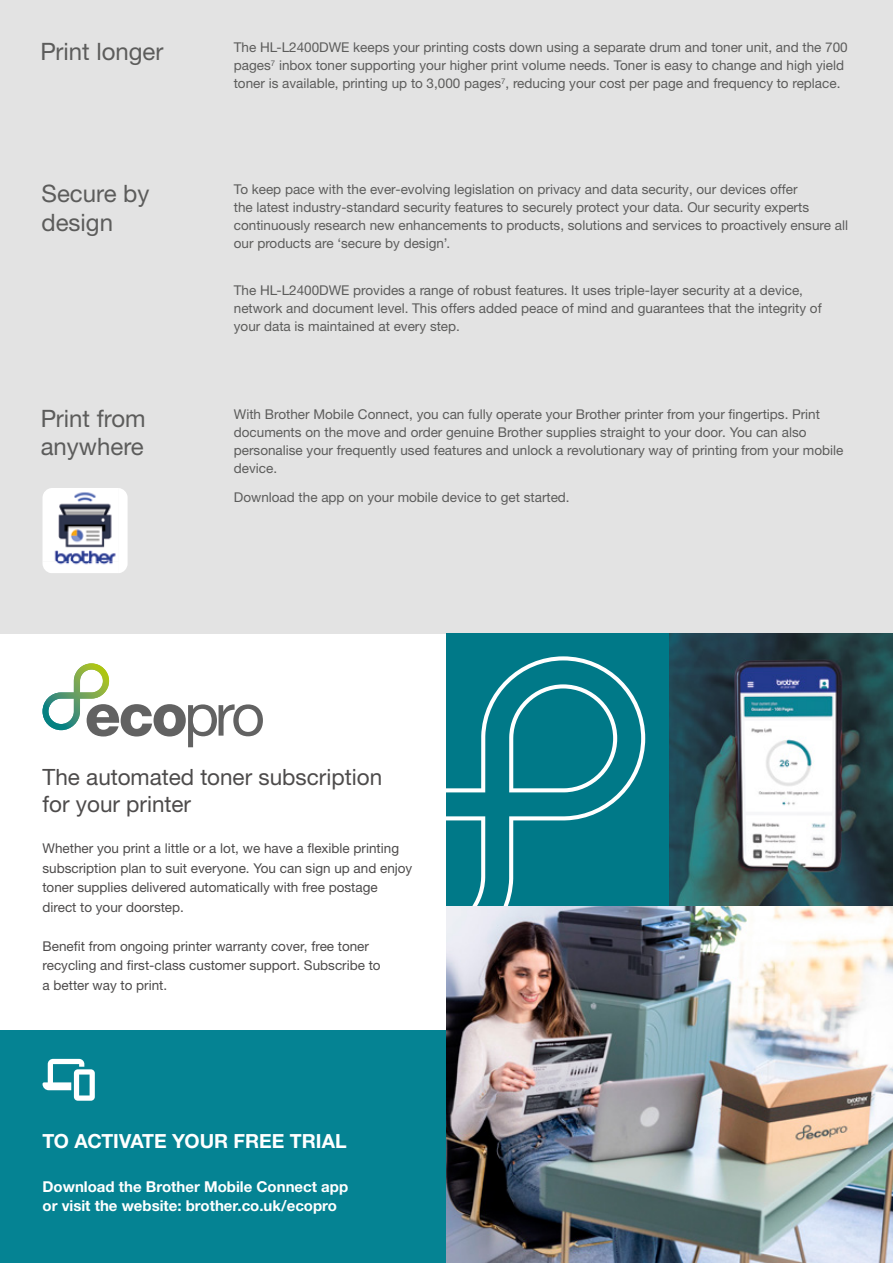
<style>
.page{position:relative;width:893px;height:1263px;background:#fff}
.page>*{position:absolute;margin:0;border:0;box-sizing:border-box;transform-origin:0 0}
.t1{font:24px/28.5px "Helvetica Neue LTW1 G";color:#5c5c5b}
.t2{font:22.5px/27px "Helvetica Neue LTW1 G";color:#4d4b4b}
.t3{font:700 19.5px "Helvetica Neue LTW1 G";color:#fff}
.t4{font:700 15px/19.5px "Helvetica Neue LTW1 G";color:#fff}
.t5{font:13.5px/18px "Helvetica Neue LTW1 G";color:#5c5c5b}
.t6{font:13.5px/19.5px "Helvetica Neue LTW1 G";color:#4d4b4b}
</style>
<div class="page">
<div style="left:0;top:0;width:893px;height:634px;background:#e3e3e3"></div>
<img style="left:43px;top:488px;width:85px;height:85px">
<svg style="left:43px;top:663px;width:220px;height:84px"></svg>
<div style="left:0;top:1030px;width:446px;height:233px;background:#058393"></div>
<img style="left:446px;top:906px;width:447px;height:357px">
<div style="left:446px;top:634px;width:224px;height:272px;background:#007988"></div>
<svg style="left:446px;top:656px;width:199px;height:250px"></svg>
<img style="left:670px;top:634px;width:223px;height:272px">
<svg style="left:43px;top:1059px;width:52px;height:42px"></svg>
<h1 class="t1" style="left:40px;top:37px;width:125px">Print longer</h1>
<p class="t5" style="left:234px;top:38px;width:615px">The HL-L2400DWE keeps your printing costs down using a separate drum and toner unit, and the 700 pages<sup>7</sup> inbox toner supporting your higher print volume needs. Toner is easy to change and high yield toner is available, printing up to 3,000 pages<sup>7</sup>, reducing your cost per page and frequency to replace.</p>
<h1 class="t1" style="left:41px;top:179px;width:110px">Secure by design</h1>
<p class="t5" style="left:234px;top:180px;width:616px">To keep pace with the ever-evolving legislation on privacy and data security, our devices offer<br>the latest industry-standard security features to securely protect your data. Our security experts continuously research new enhancements to products, solutions and services to proactively ensure all our products are ‘secure by design’.</p>
<p class="t5" style="left:234px;top:281px;width:589px">The HL-L2400DWE provides a range of robust features. It uses triple-layer security at a device, network and document level. This offers added peace of mind and guarantees that the integrity of your data is maintained at every step.</p>
<h1 class="t1" style="left:41px;top:404px;width:106px">Print from anywhere</h1>
<p class="t5" style="left:234px;top:405px;width:611px">With Brother Mobile Connect, you can fully operate your Brother printer from your fingertips. Print documents on the move and order genuine Brother supplies straight to your door. You can also personalise your frequently used features and unlock a revolutionary way of printing from your mobile device.</p>
<p class="t5" style="left:234px;top:488px;width:337px">Download the app on your mobile device to get started.</p>
<h2 class="t2" style="left:43px;top:763px;width:341px">The automated toner subscription for your printer</h2>
<p class="t6" style="left:43px;top:838px;width:371px">Whether you print a little or a lot, we have a flexible printing subscription plan to suit everyone. You can sign up and enjoy toner supplies delivered automatically with free postage direct to your doorstep.</p>
<p class="t6" style="left:43px;top:936px;width:340px">Benefit from ongoing printer warranty cover, free toner recycling and first-class customer support. Subscribe to a better way to print.</p>
<h3 class="t3" style="left:43px;top:1129px;width:306px">TO ACTIVATE YOUR FREE TRIAL</h3>
<p class="t4" style="left:43px;top:1177px;width:307px">Download the Brother Mobile Connect app or visit the website: brother.co.uk/ecopro</p>
</div>
